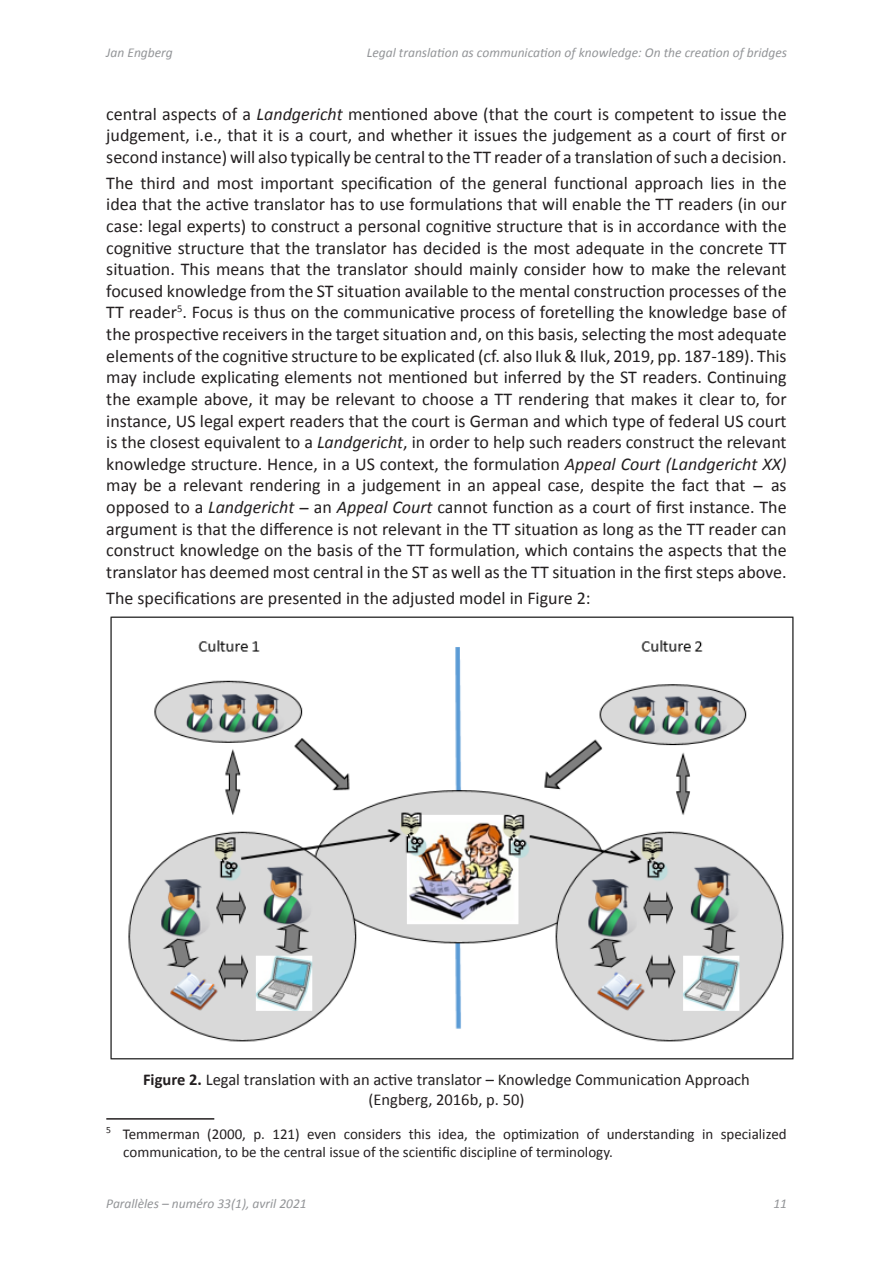
<style>
.page{position:relative;width:893px;height:1263px;background:#fff}
.page>*{position:absolute;margin:0;border:0;box-sizing:border-box;transform-origin:0 0}
.P_Texte{font:18px/21.6px "Calibri";color:#231f20;text-align:justify}
.P_Legend{font:16.5px/19.8px "Calibri";color:#231f20;text-align:center}
.P_Footnote{font:15px/18px "Calibri";color:#231f20}
.t1{font:italic 13.5px "Calibri";color:#939598}
.s1{font-style:italic}
.s2{font-weight:700}
</style>
<div class="page">
<img style="left:110px;top:616px;width:684px;height:444px">
<hr style="left:106px;top:1118px;width:108px;height:1px;background:#231f20">
<p class="t1" style="left:106px;top:44px;width:68px">Jan Engberg</p>
<p class="t1" style="left:367px;top:44px;width:422px">Legal translation as communication of knowledge: On the creation of bridges</p>
<p class="P_Texte" style="left:106px;top:103px;width:682px">central aspects of a <span class="s1">Landgericht</span> mentioned above (that the court is competent to issue the judgement, i.e., that it is a court, and whether it issues the judgement as a court of first or second instance) will also typically be central to the TT reader of a translation of such a decision.</p>
<p class="P_Texte" style="left:106px;top:172px;width:682px">The third and most important specification of the general functional approach lies in the idea that the active translator has to use formulations that will enable the TT readers (in our case: legal experts) to construct a personal cognitive structure that is in accordance with the cognitive structure that the translator has decided is the most adequate in the concrete TT situation. This means that the translator should mainly consider how to make the relevant focused knowledge from the ST situation available to the mental construction processes of the TT reader<sup>5</sup>. Focus is thus on the communicative process of foretelling the knowledge base of the prospective receivers in the target situation and, on this basis, selecting the most adequate elements of the cognitive structure to be explicated (cf. also Iluk &amp; Iluk, 2019, pp. 187-189). This may include explicating elements not mentioned but inferred by the ST readers. Continuing the example above, it may be relevant to choose a TT rendering that makes it clear to, for instance, US legal expert readers that the court is German and which type of federal US court is the closest equivalent to a <span class="s1">Landgericht</span>, in order to help such readers construct the relevant knowledge structure. Hence, in a US context, the formulation <span class="s1">Appeal Court (Landgericht XX) </span>may be a relevant rendering in a judgement in an appeal case, despite the fact that ̶ as opposed to a <span class="s1">Landgericht</span> ̶an <span class="s1">Appeal Court</span> cannot function as a court of first instance. The argument is that the difference is not relevant in the TT situation as long as the TT reader can construct knowledge on the basis of the TT formulation, which contains the aspects that the translator has deemed most central in the ST as well as the TT situation in the first steps above.</p>
<p class="P_Texte" style="left:106px;top:587px;width:486px">The specifications are presented in the adjusted model in Figure 2:</p>
<p class="P_Legend" style="left:143px;top:1069px;width:608px"><span class="s2">Figure 2.</span> Legal translation with an active translator – Knowledge Communication Approach (Engberg, 2016b, p. 50)</p>
<p class="P_Footnote" style="left:123px;top:1125px;width:665px;text-indent:-17px"><sup>5</sup> Temmerman (2000, p. 121) even considers this idea, the optimization of understanding in specialized communication, to be the central issue of the scientific discipline of terminology.</p>
<p class="t1" style="left:106px;top:1194px;width:202px">Parallèles – numéro 33(1), avril 2021</p>
<p class="t1" style="left:773px;top:1194px;width:15px">11</p>
</div>
